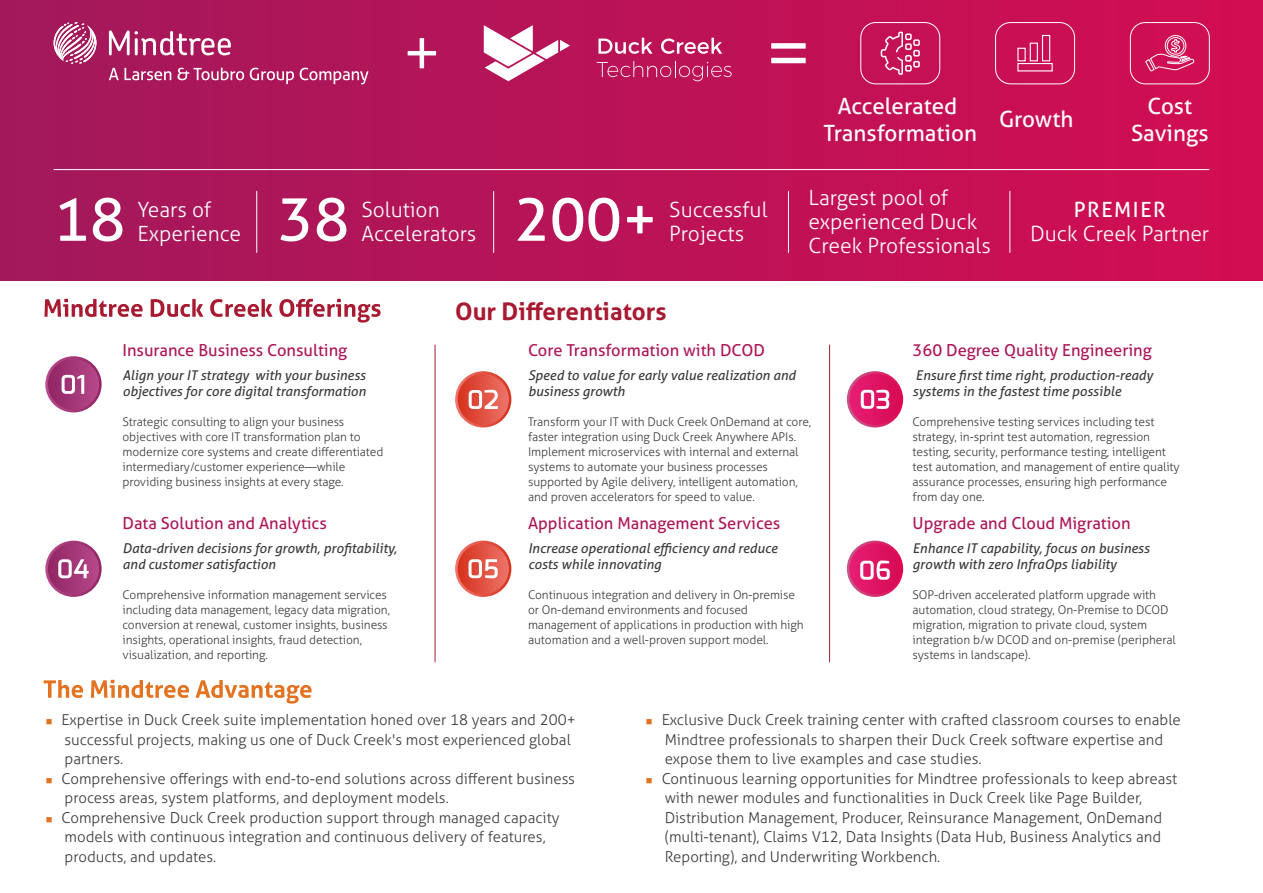
<style>
.page{position:relative;width:1263px;height:893px;background:#fff}
.page>*{position:absolute;margin:0;border:0;box-sizing:border-box;transform-origin:0 0}
.t1{font:60px "Aller Typo";color:#fff}
.t2{font:700 24.15px "Aller Typo";color:#a81a31}
.t3{font:22.5px/27px "Aller Typo";color:#fff;text-align:center}
.t4{font:300 21px/23.9px "Aller Typo";color:#fff}
.t5{font:21px "Aller Typo";letter-spacing:.075em;color:#fff}
.t6{font:16.5px "Aller Typo";color:#ad185a}
.t7{font:300 15px/19.5px "Aller Typo";color:#3c3c3b}
.t8{font:italic 13.5px/16.5px "Aller Typo";color:#3c3c3b}
.t9{font:300 12px/15px "Aller Typo";letter-spacing:-.005em;color:#3c3c3b}
.s1{color:#e37221}
</style>
<div class="page">
<svg style="left:44px;top:680px;width:39px;height:18px"></svg>
<svg style="left:91px;top:680px;width:98px;height:18px"></svg>
<svg style="left:196px;top:680px;width:116px;height:24px"></svg>
<svg style="left:44px;top:299px;width:99px;height:18px"></svg>
<svg style="left:151px;top:299px;width:52px;height:18px"></svg>
<svg style="left:210px;top:299px;width:63px;height:18px"></svg>
<svg style="left:279px;top:299px;width:102px;height:24px"></svg>
<hr style="left:435px;top:345px;width:1px;height:317px;background:#a81a31">
<hr style="left:830px;top:345px;width:1px;height:317px;background:#a81a31">
<hr style="left:829px;top:345px;width:1px;height:317px;background:#a81a31">
<svg style="left:45px;top:356px;width:57px;height:56px"></svg>
<svg style="left:48px;top:359px;width:51px;height:51px;background:#a33877"></svg>
<svg style="left:847px;top:371px;width:56px;height:56px"></svg>
<svg style="left:849px;top:374px;width:51px;height:51px;background:#de1664"></svg>
<svg style="left:62px;top:375px;width:22px;height:19px"></svg>
<svg style="left:455px;top:371px;width:56px;height:56px"></svg>
<svg style="left:458px;top:374px;width:51px;height:51px;background:#e15242"></svg>
<svg style="left:469px;top:390px;width:29px;height:19px"></svg>
<svg style="left:861px;top:390px;width:28px;height:19px"></svg>
<svg style="left:45px;top:541px;width:57px;height:56px"></svg>
<div style="left:48px;top:543px;width:51px;height:51px;background:linear-gradient(to right,#912665,#b54788);border-radius:26px"></div>
<svg style="left:58px;top:559px;width:31px;height:19px"></svg>
<svg style="left:455px;top:541px;width:56px;height:56px"></svg>
<svg style="left:458px;top:543px;width:51px;height:51px"></svg>
<svg style="left:468px;top:559px;width:30px;height:19px"></svg>
<svg style="left:847px;top:541px;width:56px;height:56px"></svg>
<div style="left:849px;top:543px;width:51px;height:51px;background:linear-gradient(to right,#e52175,#d70a53);border-radius:26px"></div>
<svg style="left:860px;top:560px;width:30px;height:20px"></svg>
<div style="left:0;top:0;width:1263px;height:281px;background:linear-gradient(to right,#a2195b,#d30e53)"></div>
<svg style="left:109px;top:30px;width:122px;height:25px"></svg>
<svg style="left:54px;top:22px;width:42px;height:42px"></svg>
<svg style="left:109px;top:68px;width:62px;height:12px"></svg>
<svg style="left:178px;top:68px;width:66px;height:12px"></svg>
<svg style="left:250px;top:68px;width:44px;height:16px"></svg>
<svg style="left:300px;top:68px;width:69px;height:16px"></svg>
<svg style="left:408px;top:38px;width:28px;height:30px"></svg>
<svg style="left:598px;top:38px;width:54px;height:16px"></svg>
<svg style="left:661px;top:38px;width:61px;height:16px"></svg>
<svg style="left:597px;top:61px;width:135px;height:20px;background:#c32e69"></svg>
<svg style="left:484px;top:25px;width:86px;height:56px"></svg>
<svg style="left:771px;top:43px;width:35px;height:20px"></svg>
<div style="left:860px;top:22px;width:80px;height:62px;border:1px solid #fff;border-radius:15px"></div>
<svg style="left:881px;top:32px;width:39px;height:43px;background:#d1457a"></svg>
<div style="left:1130px;top:22px;width:80px;height:62px;border:1px solid #fff;border-radius:15px"></div>
<svg style="left:1145px;top:35px;width:50px;height:37px;background:#d83c74"></svg>
<div style="left:995px;top:22px;width:80px;height:62px;border:1px solid #fff;border-radius:15px"></div>
<div style="left:1017px;top:63px;width:36px;height:8px;border:1px solid #fff"></div>
<div style="left:1042px;top:35px;width:8px;height:26px;border:1px solid #fff"></div>
<div style="left:1030px;top:43px;width:8px;height:18px;border:1px solid #fff"></div>
<hr style="left:54px;top:169px;width:1155px;height:1px;background:#fff">
<hr style="left:788px;top:191px;width:1px;height:62px;background:#fff">
<hr style="left:493px;top:191px;width:1px;height:62px;background:#fff">
<hr style="left:256px;top:191px;width:1px;height:62px;background:#fff">
<hr style="left:1009px;top:191px;width:1px;height:62px;background:#fff">
<h3 class="t3" style="left:823px;top:92px;width:155px">Accelerated<br>Transformation</h3>
<h3 class="t3" style="left:1131px;top:92px;width:79px">Cost<br>Savings</h3>
<h3 class="t3" style="left:999px;top:106px;width:76px">Growth</h3>
<h1 class="t1" style="left:54px;top:183px;width:74px">18</h1>
<h3 class="t4" style="left:137px;top:197px;width:105px">Years of<br>Experience</h3>
<h1 class="t1" style="left:278px;top:183px;width:73px">38</h1>
<h3 class="t4" style="left:361px;top:197px;width:116px">Solution<br>Accelerators</h3>
<h1 class="t1" style="left:514px;top:183px;width:145px">200+</h1>
<h3 class="t4" style="left:669px;top:197px;width:100px">Successful<br>Projects</h3>
<h3 class="t4" style="left:808px;top:185px;width:184px">Largest pool of experienced Duck<br>Creek Professionals</h3>
<h2 class="t2" style="left:455px;top:297px;width:213px">Our Differentiators</h2>
<h3 class="t5" style="left:1074px;top:197px;width:93px">PREMIER</h3>
<h3 class="t4" style="left:1030px;top:221px;width:181px">Duck Creek Partner</h3>
<h3 class="t6" style="left:122px;top:340px;width:226px">Insurance Business Consulting</h3>
<p class="t8" style="left:122px;top:367px;width:245px">Align your IT strategy with your business objectives for core digital transformation</p>
<p class="t9" style="left:122px;top:415px;width:262px">Strategic consulting to align your business objectives with core IT transformation plan to modernize core systems and create differentiated intermediary/customer experience―while providing business insights at every stage.</p>
<h3 class="t6" style="left:122px;top:513px;width:206px">Data Solution and Analytics</h3>
<p class="t8" style="left:122px;top:540px;width:276px">Data-driven decisions for growth, profitability, and customer satisfaction</p>
<p class="t9" style="left:122px;top:587px;width:269px">Comprehensive information management services including data management, legacy data migration, conversion at renewal, customer insights, business insights, operational insights, fraud detection, visualization, and reporting.</p>
<h3 class="t6" style="left:528px;top:340px;width:238px">Core Transformation with DCOD</h3>
<p class="t8" style="left:528px;top:367px;width:269px">Speed to value for early value realization and business growth</p>
<p class="t9" style="left:528px;top:415px;width:285px">Transform your IT with Duck Creek OnDemand at core, faster integration using Duck Creek Anywhere APIs.<br>Implement microservices with internal and external systems to automate your business processes supported by Agile delivery, intelligent automation, and proven accelerators for speed to value.</p>
<h3 class="t6" style="left:528px;top:513px;width:254px">Application Management Services</h3>
<p class="t8" style="left:528px;top:540px;width:251px">Increase operational efficiency and reduce costs while innovating</p>
<p class="t9" style="left:528px;top:587px;width:277px">Continuous integration and delivery in On-premise or On-demand environments and focused management of applications in production with high automation and a well-proven support model.</p>
<h3 class="t6" style="left:912px;top:340px;width:241px">360 Degree Quality Engineering</h3>
<p class="t8" style="left:912px;top:367px;width:242px">Ensure first time right, production-ready systems in the fastest time possible</p>
<p class="t9" style="left:912px;top:415px;width:269px">Comprehensive testing services including test strategy, in-sprint test automation, regression testing, security, performance testing, intelligent test automation, and management of entire quality assurance processes, ensuring high performance from day one.</p>
<h3 class="t6" style="left:912px;top:513px;width:220px">Upgrade and Cloud Migration</h3>
<p class="t8" style="left:912px;top:540px;width:239px">Enhance IT capability, focus on business growth with zero InfraOps liability</p>
<p class="t9" style="left:912px;top:587px;width:265px">SOP-driven accelerated platform upgrade with automation, cloud strategy, On-Premise to DCOD migration, migration to private cloud, system integration b/w DCOD and on-premise (peripheral systems in landscape).</p>
<p class="t7" style="left:65px;top:710px;width:513px;text-indent:-19px"><span class="s1">■</span> Expertise in Duck Creek suite implementation honed over 18 years and 200+ successful projects, making us one of Duck Creek's most experienced global partners.</p>
<p class="t7" style="left:65px;top:769px;width:512px;text-indent:-19px"><span class="s1">■</span> Comprehensive offerings with end-to-end solutions across different business process areas, system platforms, and deployment models.</p>
<p class="t7" style="left:65px;top:808px;width:496px;text-indent:-19px"><span class="s1">■</span> Comprehensive Duck Creek production support through managed capacity models with continuous integration and continuous delivery of features, products, and updates.</p>
<p class="t7" style="left:665px;top:710px;width:518px;text-indent:-19px"><span class="s1">■</span> Exclusive Duck Creek training center with crafted classroom courses to enable<br>Mindtree professionals to sharpen their Duck Creek software expertise and expose them to live examples and case studies.</p>
<p class="t7" style="left:665px;top:769px;width:514px;text-indent:-19px"><span class="s1">■</span> Continuous learning opportunities for Mindtree professionals to keep abreast with newer modules and functionalities in Duck Creek like Page Builder, Distribution Management, Producer, Reinsurance Management, OnDemand (multi-tenant), Claims V12, Data Insights (Data Hub, Business Analytics and Reporting), and Underwriting Workbench.</p>
</div>
